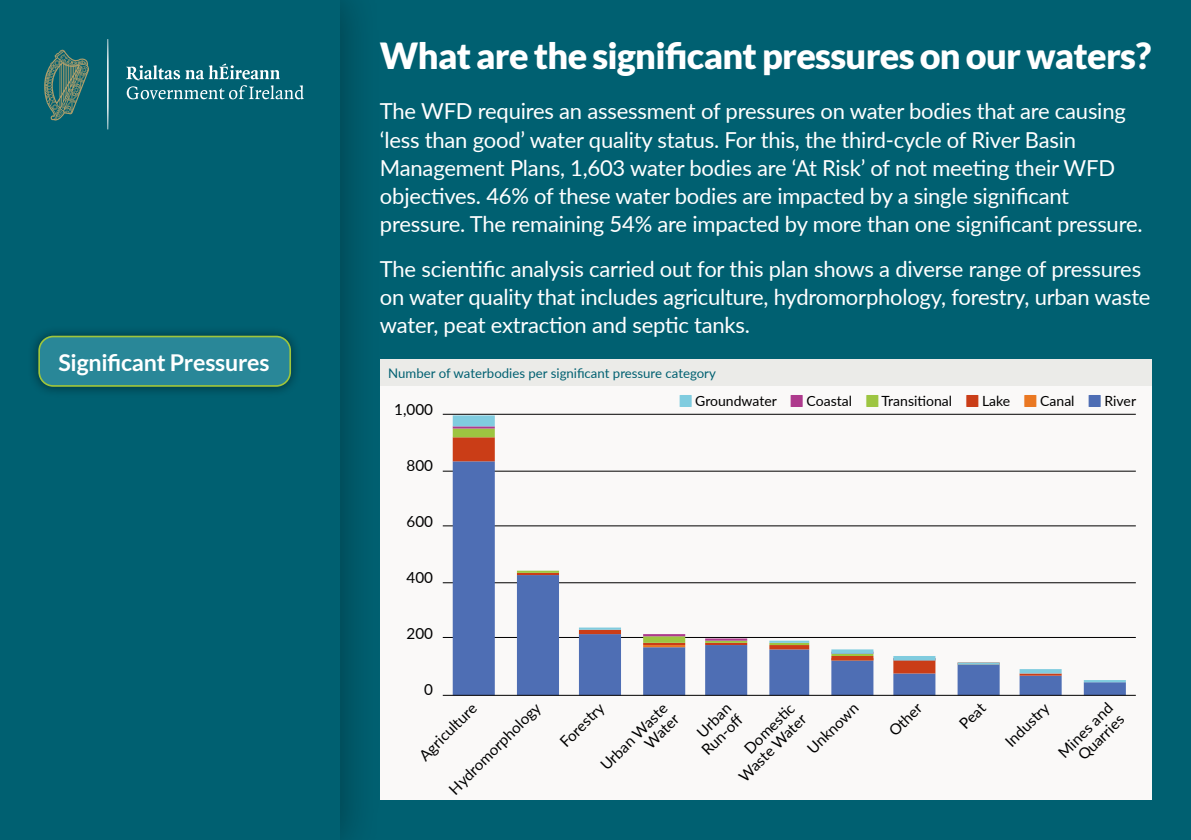
<style>
.page{position:relative;width:1191px;height:840px;background:#fff}
.page>*{position:absolute;margin:0;border:0;box-sizing:border-box;transform-origin:0 0}
.t1{font:900 36px "Lato";letter-spacing:-.02em;color:#fff}
.t2{font:700 23.2px "Lato";letter-spacing:-.01em;color:#fff}
.t3{font:22px/28px "Lato";letter-spacing:-.01em;color:#fff}
.t4{font:15.2px/16px "Lato";color:#000;text-align:right}
.t5{font:14px "Lato";color:#000}
.t6{font:13.2px "Lato";color:#006071}
</style>
<div class="page">
<div style="left:185px;top:0;width:1006px;height:839px;background:#006071"></div>
<div style="left:0;top:0;width:383px;height:839px;background:#000;opacity:.3"></div>
<div style="left:0;top:0;width:339px;height:839px;background:#006071"></div>
<svg style="left:126px;top:63px;width:178px;height:36px"></svg>
<svg style="left:107px;top:39px;width:2px;height:90px"></svg>
<svg style="left:44px;top:50px;width:45px;height:70px"></svg>
<div style="left:380px;top:359px;width:771px;height:27px;background:#ebebe8"></div>
<div style="left:380px;top:386px;width:771px;height:413px;background:#faf9f8"></div>
<hr style="left:443px;top:413px;width:692px;height:1px;background:#000">
<hr style="left:443px;top:470px;width:692px;height:1px;background:#000">
<hr style="left:443px;top:525px;width:692px;height:1px;background:#000">
<hr style="left:443px;top:582px;width:692px;height:1px;background:#000">
<hr style="left:443px;top:636px;width:692px;height:1px;background:#000">
<svg style="left:453px;top:681px;width:672px;height:13px;fill:#4e6eb4"></svg>
<svg style="left:453px;top:415px;width:672px;height:266px"></svg>
<hr style="left:443px;top:694px;width:692px;height:1px;background:#000">
<div style="left:27px;top:325px;width:275px;height:72px;background:#000;opacity:.5"></div>
<div style="left:39px;top:336px;width:251px;height:50px;background:#298798;border-radius:14px"></div>
<div style="left:38px;top:335px;width:253px;height:51px;border:2px solid #9fc63b;border-radius:14px"></div>
<p class="t2" style="left:58px;top:348px;width:213px">Significant Pressures</p>
<h1 class="t1" style="left:380px;top:34px;width:773px">What are the significant pressures on our waters?</h1>
<p class="t3" style="left:380px;top:96px;width:764px">The WFD requires an assessment of pressures on water bodies that are causing ‘less than good’ water quality status. For this, the third-cycle of River Basin Management Plans, 1,603 water bodies are ‘At Risk’ of not meeting their WFD objectives. 46% of these water bodies are impacted by a single significant pressure. The remaining 54% are impacted by more than one significant pressure.</p>
<p class="t3" style="left:380px;top:253px;width:772px">The scientific analysis carried out for this plan shows a diverse range of pressures on water quality that includes agriculture, hydromorphology, forestry, urban waste water, peat extraction and septic tanks.</p>
<p class="t6" style="left:388px;top:364px;width:329px">Number of waterbodies per significant pressure category</p>
<p class="t5" style="left:695px;top:390px;width:83px">Groundwater</p>
<p class="t5" style="left:806px;top:390px;width:47px">Coastal</p>
<p class="t5" style="left:881px;top:390px;width:72px">Transitional</p>
<p class="t5" style="left:982px;top:390px;width:30px">Lake</p>
<p class="t5" style="left:1040px;top:390px;width:36px">Canal</p>
<p class="t5" style="left:1104px;top:390px;width:33px">River</p>
<p class="t4" style="left:394px;top:400px;width:40px">1,000</p>
<p class="t4" style="left:406px;top:456px;width:28px">800</p>
<p class="t4" style="left:406px;top:512px;width:28px">600</p>
<p class="t4" style="left:406px;top:568px;width:28px">400</p>
<p class="t4" style="left:406px;top:624px;width:28px">200</p>
<p class="t4" style="left:424px;top:680px;width:10px">0</p>
<p class="t4" style="left:416px;top:751px;width:76px;rotate:-45deg">Agriculture</p>
<p class="t4" style="left:687px;top:734px;width:52px;text-align:center;rotate:-45deg">Urban<br>Run-off</p>
<p class="t4" style="left:597px;top:760px;width:89px;rotate:-45deg">Urban Waste<br>Water</p>
<p class="t4" style="left:885px;top:726px;width:41px;rotate:-45deg">Other</p>
<p class="t4" style="left:1055px;top:748px;width:71px;rotate:-45deg">Mines and<br>Quarries</p>
<p class="t4" style="left:445px;top:785px;width:124px;rotate:-45deg">Hydromorphology</p>
<p class="t4" style="left:724px;top:760px;width:89px;rotate:-45deg">Domesti c<br>Waste Water</p>
<p class="t4" style="left:955px;top:720px;width:31px;rotate:-45deg">Peat</p>
<p class="t4" style="left:556px;top:737px;width:57px;rotate:-45deg">Forestry</p>
<p class="t4" style="left:804px;top:744px;width:66px;rotate:-45deg">Unknown</p>
<p class="t4" style="left:1001px;top:737px;width:57px;rotate:-45deg">Industry</p>
</div>
